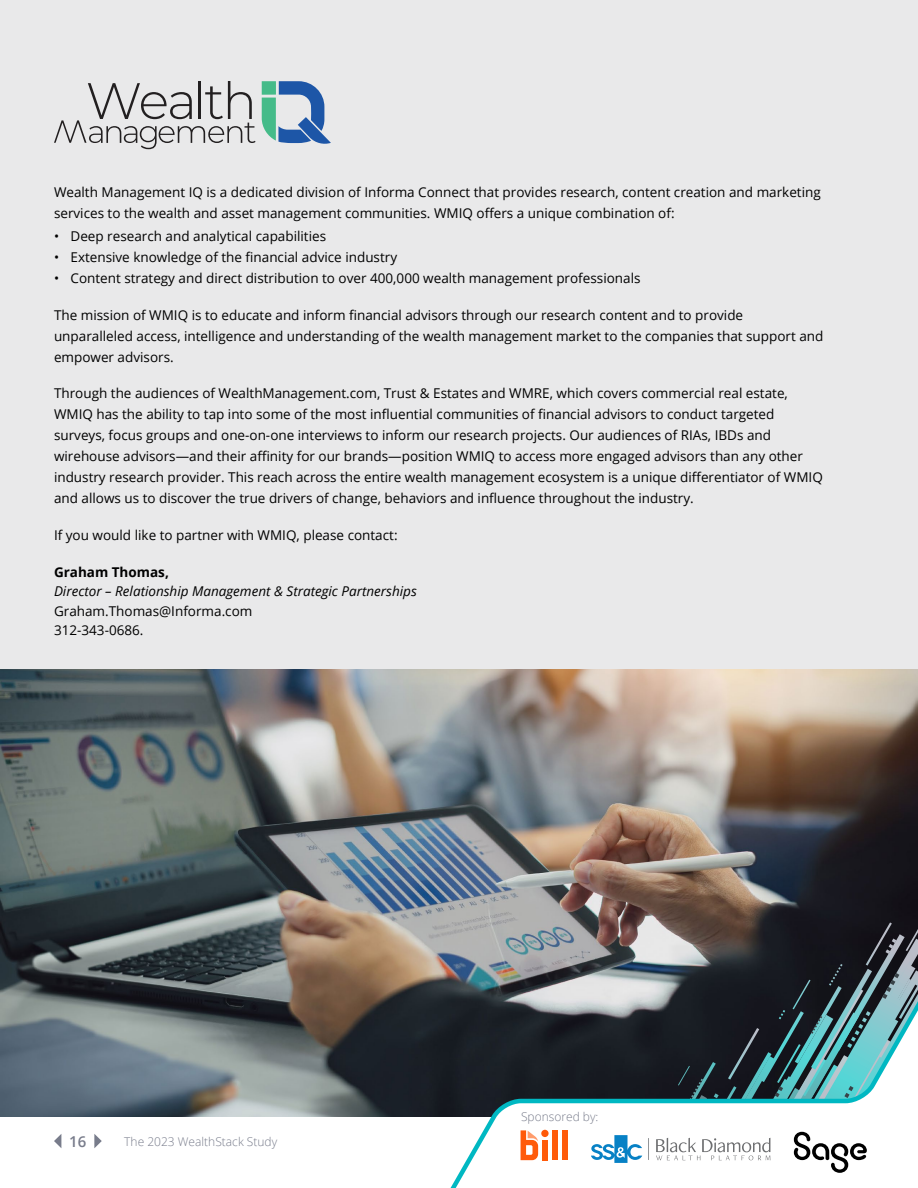
<style>
.page{position:relative;width:918px;height:1188px;background:#fff}
.page>*{position:absolute;margin:0;border:0;box-sizing:border-box;transform-origin:0 0}
.t1{font:600 15px "Open Sans";color:#787c8b}
.t2{font:13.5px/21px "Open Sans";color:#000}
.t3{font:italic 13.5px "Open Sans";color:#000}
.t4{font:700 13.5px "Open Sans";color:#000}
.t5{font:300 12px "Open Sans";color:#787c8b}
</style>
<div class="page">
<div style="left:0;top:0;width:918px;height:813px;background:#e9e9ea"></div>
<svg style="left:262px;top:81px;width:69px;height:63px"></svg>
<div style="left:262px;top:81px;width:14px;height:14px;background:#45bb89"></div>
<svg style="left:54px;top:81px;width:202px;height:68px"></svg>
<img style="left:0;top:670px;width:918px;height:446px">
<img style="left:389px;top:813px;width:529px;height:375px">
<div style="left:542px;top:1140px;width:6px;height:20px;background:#ff5a0a"></div>
<div style="left:552px;top:1130px;width:6px;height:30px;background:#ff5a0a"></div>
<div style="left:562px;top:1130px;width:5px;height:30px;background:#ff5a0a"></div>
<svg style="left:521px;top:1130px;width:17px;height:30px"></svg>
<div style="left:541px;top:1130px;width:8px;height:7px;background:#ff5a0a;border-radius:50%"></div>
<svg style="left:591px;top:870px;width:327px;height:308px"></svg>
<svg style="left:54px;top:1134px;width:7px;height:14px"></svg>
<svg style="left:94px;top:1134px;width:8px;height:14px"></svg>
<p class="t2" style="left:54px;top:181px;width:768px">Wealth Management IQ is a dedicated division of Informa Connect that provides research, content creation and marketing services to the wealth and asset management communities. WMIQ offers a unique combination of:</p>
<p class="t2" style="left:54px;top:225px;width:274px">• Deep research and analytical capabilities</p>
<p class="t2" style="left:54px;top:246px;width:345px">• Extensive knowledge of the financial advice industry</p>
<p class="t2" style="left:54px;top:267px;width:588px">• Content strategy and direct distribution to over 400,000 wealth management professionals</p>
<p class="t2" style="left:54px;top:304px;width:771px">The mission of WMIQ is to educate and inform financial advisors through our research content and to provide unparalleled access, intelligence and understanding of the wealth management market to the companies that support and empower advisors.</p>
<p class="t2" style="left:54px;top:383px;width:770px">Through the audiences of WealthManagement.com, Trust &amp; Estates and WMRE, which covers commercial real estate, WMIQ has the ability to tap into some of the most influential communities of financial advisors to conduct targeted surveys, focus groups and one-on-one interviews to inform our research projects. Our audiences of RIAs, IBDs and wirehouse advisors—and their affinity for our brands—position WMIQ to access more engaged advisors than any other industry research provider. This reach across the entire wealth management ecosystem is a unique differentiator of WMIQ and allows us to discover the true drivers of change, behaviors and influence throughout the industry.</p>
<p class="t2" style="left:54px;top:524px;width:345px">If you would like to partner with WMIQ, please contact:</p>
<p class="t4" style="left:54px;top:562px;width:116px">Graham Thomas,</p>
<p class="t3" style="left:54px;top:582px;width:364px">Director – Relationship Management &amp; Strategic Partnerships</p>
<p class="t2" style="left:54px;top:601px;width:200px;line-height:19.5px">Graham.Thomas@Informa.com<br>312-343-0686.</p>
<p class="t1" style="left:69px;top:1131px;width:19px">16</p>
<p class="t5" style="left:124px;top:1133px;width:154px">The 2023 WealthStack Study</p>
<p class="t5" style="left:521px;top:1108px;width:79px">Sponsored by:</p>
</div>
